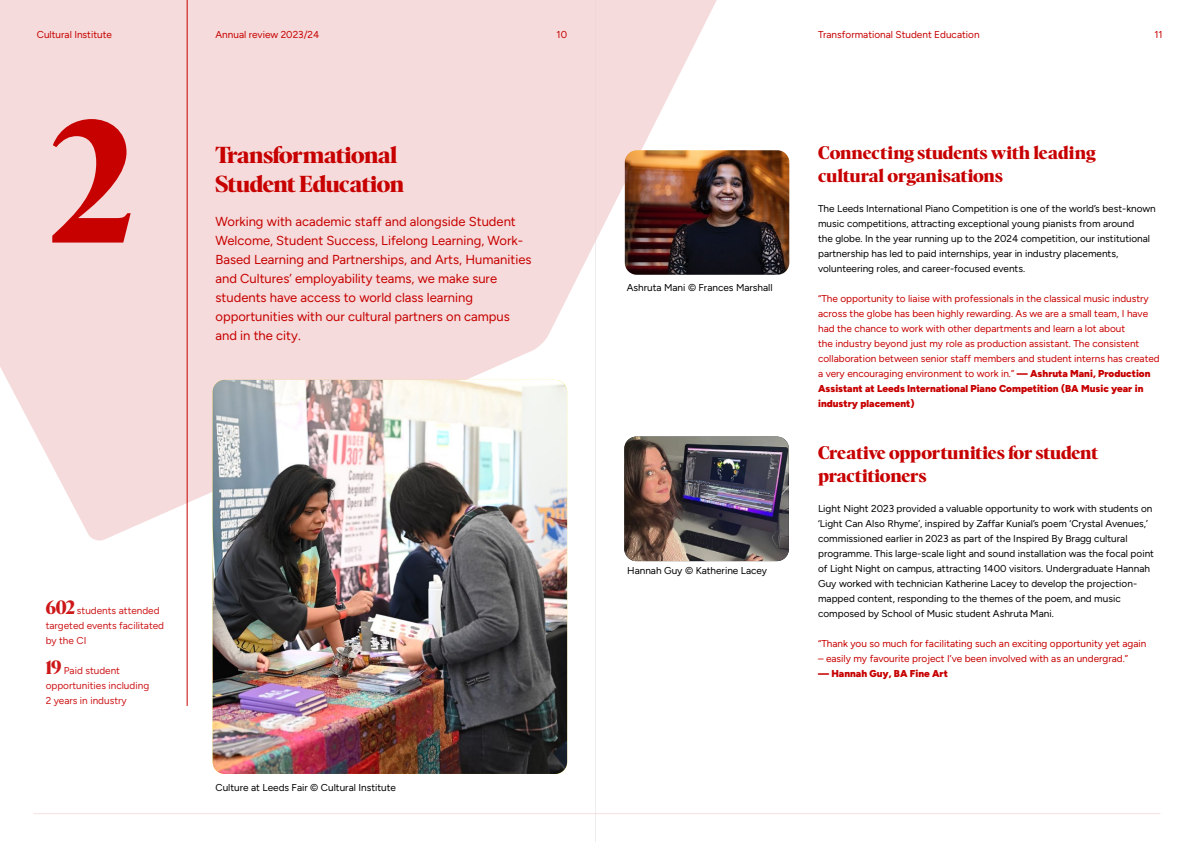
<style>
.page{position:relative;width:1191px;height:842px;background:#fff}
.page>*{position:absolute;margin:0;border:0;box-sizing:border-box;transform-origin:0 0}
.t1{font:800 180px "Nicholas";color:#c70000}
.t2{font:800 24px/28.8px "Nicholas";letter-spacing:-.015em;color:#c70000}
.t3{font:800 19px/22.8px "Nicholas";color:#c70000}
.t4{font:300 13px/19px "Figtree";color:#c70000}
.t5{font:300 10px/15px "Figtree";color:#000}
.t6{font:300 10px/15px "Figtree";color:#c70000}
.t7{font:300 10px/15px "Figtree";color:#cd1719}
.s1{font-family:"Nicholas";font-weight:800;font-size:20px}
</style>
<div class="page">
<hr style="left:595px;top:0;width:1px;height:842px;background:#ededed">
<svg style="left:0;top:0;width:790px;height:542px;fill:#f5dbdb"></svg>
<hr style="left:187px;top:0;width:1px;height:706px;background:#c70000">
<img style="left:625px;top:150px;width:164px;height:125px">
<img style="left:624px;top:437px;width:165px;height:124px">
<img style="left:213px;top:380px;width:354px;height:394px">
<hr style="left:33px;top:813px;width:1127px;height:1px;background:#f3d2d2">
<p class="t6" style="left:215px;top:27px;width:105px">Annual review 2023/24</p>
<p class="t6" style="left:556px;top:27px;width:12px">10</p>
<p class="t6" style="left:818px;top:27px;width:163px">Transformational Student Education</p>
<p class="t6" style="left:37px;top:27px;width:77px">Cultural Institute</p>
<p class="t6" style="left:1154px;top:27px;width:10px">11</p>
<p class="t1" style="left:50px;top:89px;width:80px">2</p>
<h1 class="t2" style="left:215px;top:140px;width:190px">Transformational<br>Student Education</h1>
<p class="t4" style="left:215px;top:212px;width:317px">Working with academic staff and alongside Student Welcome, Student Success, Lifelong Learning, Work-Based Learning and Partnerships, and Arts, Humanities and Cultures’ employability teams, we make sure students have access to world class learning opportunities with our cultural partners on campus and in the city.</p>
<p class="t7" style="left:46px;top:603px;width:120px"><span class="s1">602</span> students attended targeted events facilitated by the CI</p>
<p class="t7" style="left:46px;top:663px;width:105px"><span class="s1">19</span> Paid student opportunities including<br>2 years in industry</p>
<p class="t5" style="left:215px;top:779px;width:182px">Culture at Leeds Fair © Cultural Institute</p>
<p class="t5" style="left:627px;top:280px;width:147px">Ashruta Mani © Frances Marshall</p>
<p class="t5" style="left:627px;top:563px;width:141px">Hannah Guy © Katherine Lacey</p>
<h2 class="t3" style="left:818px;top:141px;width:279px">Connecting students with leading cultural organisations</h2>
<p class="t5" style="left:818px;top:201px;width:339px">The Leeds International Piano Competition is one of the world’s best-known music competitions, attracting exceptional young pianists from around<br>the globe. In the year running up to the 2024 competition, our institutional partnership has led to paid internships, year in industry placements, volunteering roles, and career-focused events.</p>
<p class="t6" style="left:818px;top:291px;width:343px">“The opportunity to liaise with professionals in the classical music industry across the globe has been highly rewarding. As we are a small team, I have had the chance to work with other departments and learn a lot about<br>the industry beyond just my role as production assistant. The consistent collaboration between senior staff members and student interns has created a very encouraging environment to work in.” — Ashruta Mani, Production Assistant at Leeds International Piano Competition (BA Music year in industry placement)</p>
<h2 class="t3" style="left:818px;top:442px;width:281px">Creative opportunities for student practitioners</h2>
<p class="t5" style="left:818px;top:501px;width:337px">Light Night 2023 provided a valuable opportunity to work with students on ‘Light Can Also Rhyme’, inspired by Zaffar Kunial’s poem ‘Crystal Avenues,’ commissioned earlier in 2023 as part of the Inspired By Bragg cultural programme. This large-scale light and sound installation was the focal point of Light Night on campus, attracting 1400 visitors. Undergraduate Hannah Guy worked with technician Katherine Lacey to develop the projection&shy;mapped content, responding to the themes of the poem, and music composed by School of Music student Ashruta Mani.</p>
<p class="t6" style="left:818px;top:636px;width:330px">“Thank you so much for facilitating such an exciting opportunity yet again</p>
<p class="t6" style="left:818px;top:651px;width:311px">– easily my favourite project I’ve been involved with as an undergrad.”</p>
<p class="t6" style="left:818px;top:666px;width:131px">— Hannah Guy, BA Fine Art</p>
</div>
